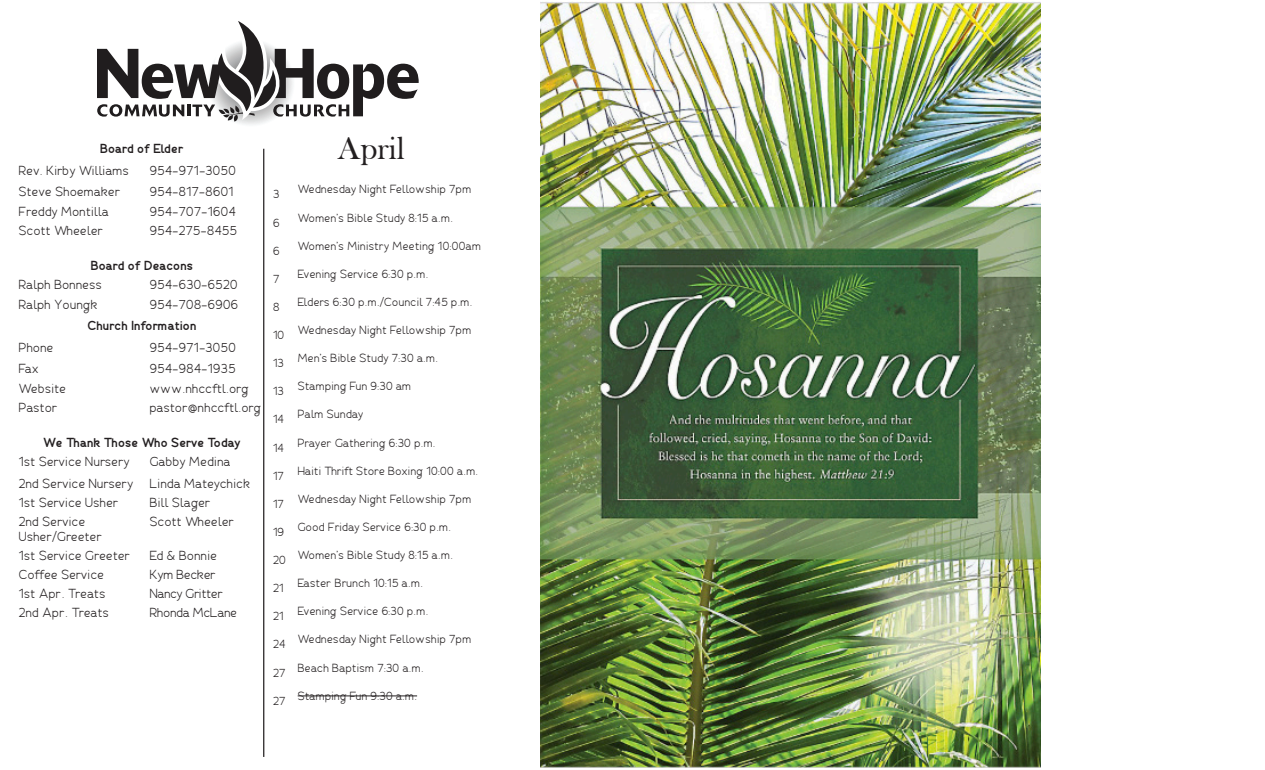
<style>
.page{position:relative;width:1265px;height:770px;background:#fff}
.page>*{position:absolute;margin:0;border:0;box-sizing:border-box;transform-origin:0 0}
.t1{font:32.5px "Bask Old Face";color:#231f20}
.t2{font:12.5px "Fibon Sans";letter-spacing:.025em;color:#231f20}
.t3{font:800 12.5px "Fibon Sans";letter-spacing:.025em;color:#231f20}
.t4{font:12.5px "Fibon Sans";color:#231f20}
.t5{font:11.25px "Fibon Sans";letter-spacing:.025em;color:#231f20}
</style>
<div class="page">
<svg style="left:201px;top:33px;width:99px;height:99px"></svg>
<svg style="left:97px;top:21px;width:322px;height:101px"></svg>
<hr style="left:263px;top:149px;width:1px;height:608px;background:#231f20">
<hr style="left:298px;top:696px;width:119px;height:1px;background:#231f20">
<img style="left:541px;top:2px;width:499px;height:766px">
<p class="t3" style="left:100px;top:140px;width:85px">Board of Elder</p>
<p class="t2" style="left:19px;top:161px;width:112px">Rev. Kirby Williams</p>
<p class="t2" style="left:150px;top:161px;width:88px">954-971-3050</p>
<p class="t2" style="left:19px;top:183px;width:103px">Steve Shoemaker</p>
<p class="t2" style="left:150px;top:183px;width:85px">954-817-8601</p>
<p class="t2" style="left:19px;top:203px;width:91px">Freddy Montilla</p>
<p class="t2" style="left:150px;top:203px;width:88px">954-707-1604</p>
<p class="t2" style="left:19px;top:222px;width:86px">Scott Wheeler</p>
<p class="t2" style="left:150px;top:222px;width:89px">954-275-8455</p>
<p class="t3" style="left:91px;top:257px;width:104px">Board of Deacons</p>
<p class="t2" style="left:19px;top:276px;width:85px">Ralph Bonness</p>
<p class="t2" style="left:150px;top:276px;width:89px">954-630-6520</p>
<p class="t2" style="left:19px;top:296px;width:80px">Ralph Youngk</p>
<p class="t2" style="left:150px;top:296px;width:90px">954-708-6906</p>
<p class="t3" style="left:88px;top:317px;width:110px">Church Information</p>
<p class="t2" style="left:19px;top:339px;width:36px">Phone</p>
<p class="t2" style="left:150px;top:339px;width:88px">954-971-3050</p>
<p class="t2" style="left:19px;top:360px;width:21px">Fax</p>
<p class="t2" style="left:150px;top:360px;width:87px">954-984-1935</p>
<p class="t2" style="left:19px;top:379px;width:49px">Website</p>
<p class="t2" style="left:150px;top:379px;width:100px">www.nhccftl.org</p>
<p class="t2" style="left:19px;top:398px;width:40px">Pastor</p>
<p class="t2" style="left:150px;top:398px;width:113px">pastor@nhccftl.org</p>
<p class="t3" style="left:44px;top:434px;width:198px">We Thank Those Who Serve Today</p>
<p class="t2" style="left:19px;top:453px;width:112px">1st Service Nursery</p>
<p class="t2" style="left:150px;top:453px;width:82px">Gabby Medina</p>
<p class="t2" style="left:19px;top:474px;width:116px">2nd Service Nursery</p>
<p class="t2" style="left:150px;top:474px;width:102px">Linda Mateychick</p>
<p class="t2" style="left:19px;top:493px;width:102px">1st Service Usher</p>
<p class="t2" style="left:150px;top:493px;width:63px">Bill Slager</p>
<p class="t2" style="left:19px;top:512px;width:68px">2nd Service</p>
<p class="t2" style="left:19px;top:527px;width:85px">Usher/Greeter</p>
<p class="t2" style="left:150px;top:512px;width:86px">Scott Wheeler</p>
<p class="t2" style="left:19px;top:546px;width:113px">1st Service Greeter</p>
<p class="t2" style="left:150px;top:546px;width:69px">Ed &amp; Bonnie</p>
<p class="t2" style="left:19px;top:566px;width:87px">Coffee Service</p>
<p class="t4" style="left:150px;top:566px;width:68px">Kym Becker</p>
<p class="t2" style="left:19px;top:585px;width:88px">1st Apr. Treats</p>
<p class="t4" style="left:150px;top:585px;width:75px">Nancy Gritter</p>
<p class="t2" style="left:19px;top:604px;width:92px">2nd Apr. Treats</p>
<p class="t4" style="left:150px;top:604px;width:89px">Rhonda McLane</p>
<p class="t1" style="left:338px;top:130px;width:68px">April</p>
<p class="t5" style="left:273px;top:186px;width:8px">3</p>
<p class="t5" style="left:298px;top:181px;width:175px">Wednesday Night Fellowship 7pm</p>
<p class="t5" style="left:273px;top:215px;width:8px">6</p>
<p class="t5" style="left:298px;top:210px;width:157px">Women’s Bible Study 8:15 a.m.</p>
<p class="t5" style="left:273px;top:243px;width:8px">6</p>
<p class="t5" style="left:298px;top:238px;width:185px">Women’s Ministry Meeting 10:00am</p>
<p class="t5" style="left:273px;top:271px;width:8px">7</p>
<p class="t5" style="left:298px;top:266px;width:132px">Evening Service 6:30 p.m.</p>
<p class="t5" style="left:273px;top:299px;width:8px">8</p>
<p class="t5" style="left:298px;top:294px;width:176px">Elders 6:30 p.m./Council 7:45 p.m.</p>
<p class="t5" style="left:273px;top:327px;width:13px">10</p>
<p class="t5" style="left:298px;top:322px;width:175px">Wednesday Night Fellowship 7pm</p>
<p class="t5" style="left:273px;top:355px;width:12px">13</p>
<p class="t5" style="left:298px;top:350px;width:142px">Men’s Bible Study 7:30 a.m.</p>
<p class="t5" style="left:273px;top:383px;width:12px">13</p>
<p class="t5" style="left:298px;top:378px;width:115px">Stamping Fun 9:30 am</p>
<p class="t5" style="left:273px;top:411px;width:13px">14</p>
<p class="t5" style="left:298px;top:406px;width:67px">Palm Sunday</p>
<p class="t5" style="left:273px;top:440px;width:13px">14</p>
<p class="t5" style="left:298px;top:435px;width:139px">Prayer Gathering 6:30 p.m.</p>
<p class="t5" style="left:273px;top:468px;width:13px">17</p>
<p class="t5" style="left:298px;top:463px;width:182px">Haiti Thrift Store Boxing 10:00 a.m.</p>
<p class="t5" style="left:273px;top:496px;width:13px">17</p>
<p class="t5" style="left:298px;top:491px;width:175px">Wednesday Night Fellowship 7pm</p>
<p class="t5" style="left:273px;top:524px;width:13px">19</p>
<p class="t5" style="left:298px;top:519px;width:155px">Good Friday Service 6:30 p.m.</p>
<p class="t5" style="left:273px;top:552px;width:14px">20</p>
<p class="t5" style="left:298px;top:547px;width:157px">Women’s Bible Study 8:15 a.m.</p>
<p class="t5" style="left:273px;top:580px;width:12px">21</p>
<p class="t5" style="left:298px;top:575px;width:127px">Easter Brunch 10:15 a.m.</p>
<p class="t5" style="left:273px;top:608px;width:12px">21</p>
<p class="t5" style="left:298px;top:603px;width:132px">Evening Service 6:30 p.m.</p>
<p class="t5" style="left:273px;top:636px;width:14px">24</p>
<p class="t5" style="left:298px;top:631px;width:175px">Wednesday Night Fellowship 7pm</p>
<p class="t5" style="left:273px;top:665px;width:14px">27</p>
<p class="t5" style="left:298px;top:660px;width:128px">Beach Baptism 7:30 a.m.</p>
<p class="t5" style="left:273px;top:693px;width:14px">27</p>
<p class="t5" style="left:298px;top:688px;width:121px">Stamping Fun 9:30 a.m.</p>
</div>
